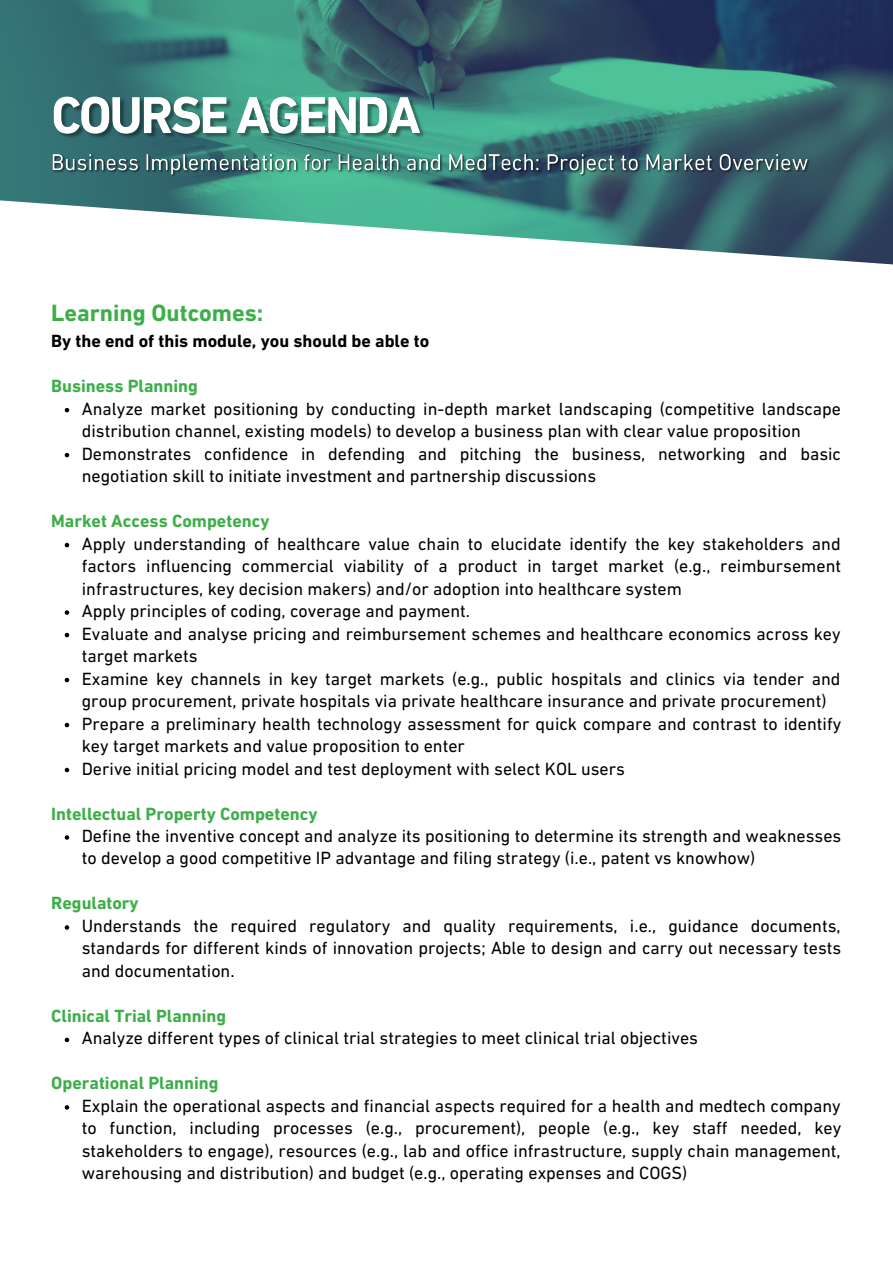
<style>
.page{position:relative;width:893px;height:1264px;background:#fff}
.page>*{position:absolute;margin:0;border:0;box-sizing:border-box;transform-origin:0 0}
.t1{font:700 24px "DIN Next LT Pro";color:#3dae49}
.t2{font:18px/22.5px "DIN Next LT Pro";color:#000}
.t3{font:700 18px "DIN Next LT Pro";color:#3dae49}
.t4{font:700 18px "DIN Next LT Pro";color:#000}
</style>
<div class="page">
<img style="left:0;top:0;width:892px;height:152px">
<svg style="left:0;top:152px;width:892px;height:486px"></svg>
<img style="left:50px;top:91px;width:379px;height:61px">
<img style="left:49px;top:152px;width:764px;height:30px">
<svg style="left:65px;top:408px;width:4px;height:4px"></svg>
<svg style="left:65px;top:453px;width:4px;height:4px"></svg>
<svg style="left:65px;top:543px;width:4px;height:4px"></svg>
<svg style="left:65px;top:610px;width:4px;height:5px"></svg>
<svg style="left:65px;top:633px;width:4px;height:4px"></svg>
<svg style="left:65px;top:677px;width:4px;height:5px"></svg>
<svg style="left:65px;top:722px;width:4px;height:5px"></svg>
<svg style="left:65px;top:767px;width:4px;height:5px"></svg>
<svg style="left:65px;top:835px;width:4px;height:4px"></svg>
<svg style="left:65px;top:925px;width:4px;height:4px"></svg>
<svg style="left:65px;top:1037px;width:4px;height:5px"></svg>
<svg style="left:65px;top:1105px;width:4px;height:4px"></svg>
<p class="t1" style="left:51px;top:303px;width:214px">Learning Outcomes:</p>
<p class="t4" style="left:51px;top:334px;width:379px">By the end of this module, you should be able to</p>
<p class="t3" style="left:51px;top:378px;width:148px">Business Planning</p>
<p class="t2" style="left:82px;top:399px;width:760px">Analyze market positioning by conducting in-depth market landscaping (competitive landscape distribution channel, existing models) to develop a business plan with clear value proposition</p>
<p class="t2" style="left:82px;top:444px;width:760px">Demonstrates confidence in defending and pitching the business, networking and basic negotiation skill to initiate investment and partnership discussions</p>
<p class="t3" style="left:51px;top:513px;width:220px">Market Access Competency</p>
<p class="t2" style="left:82px;top:534px;width:760px;text-align:justify">Apply understanding of healthcare value chain to elucidate identify the key stakeholders and factors influencing commercial viability of a product in target market (e.g., reimbursement infrastructures, key decision makers) and/or adoption into healthcare system</p>
<p class="t2" style="left:82px;top:601px;width:390px">Apply principles of coding, coverage and payment.</p>
<p class="t2" style="left:82px;top:624px;width:760px">Evaluate and analyse pricing and reimbursement schemes and healthcare economics across key target markets</p>
<p class="t2" style="left:82px;top:668px;width:760px">Examine key channels in key target markets (e.g., public hospitals and clinics via tender and group procurement, private hospitals via private healthcare insurance and private procurement)</p>
<p class="t2" style="left:82px;top:713px;width:761px">Prepare a preliminary health technology assessment for quick compare and contrast to identify key target markets and value proposition to enter</p>
<p class="t2" style="left:82px;top:758px;width:544px">Derive initial pricing model and test deployment with select KOL users</p>
<p class="t3" style="left:51px;top:806px;width:268px">Intellectual Property Competency</p>
<p class="t2" style="left:82px;top:826px;width:761px">Define the inventive concept and analyze its positioning to determine its strength and weaknesses to develop a good competitive IP advantage and filing strategy (i.e., patent vs knowhow)</p>
<p class="t3" style="left:51px;top:896px;width:89px">Regulatory</p>
<p class="t2" style="left:82px;top:916px;width:761px;text-align:justify">Understands the required regulatory and quality requirements, i.e., guidance documents, standards for different kinds of innovation projects; Able to design and carry out necessary tests and documentation.</p>
<p class="t3" style="left:51px;top:1008px;width:176px">Clinical Trial Planning</p>
<p class="t2" style="left:82px;top:1028px;width:617px">Analyze different types of clinical trial strategies to meet clinical trial objectives</p>
<p class="t3" style="left:51px;top:1075px;width:169px">Operational Planning</p>
<p class="t2" style="left:82px;top:1096px;width:761px;text-align:justify">Explain the operational aspects and financial aspects required for a health and medtech company to function, including processes (e.g., procurement), people (e.g., key staff needed, key stakeholders to engage), resources (e.g., lab and office infrastructure, supply chain management, warehousing and distribution) and budget (e.g., operating expenses and COGS)</p>
</div>
